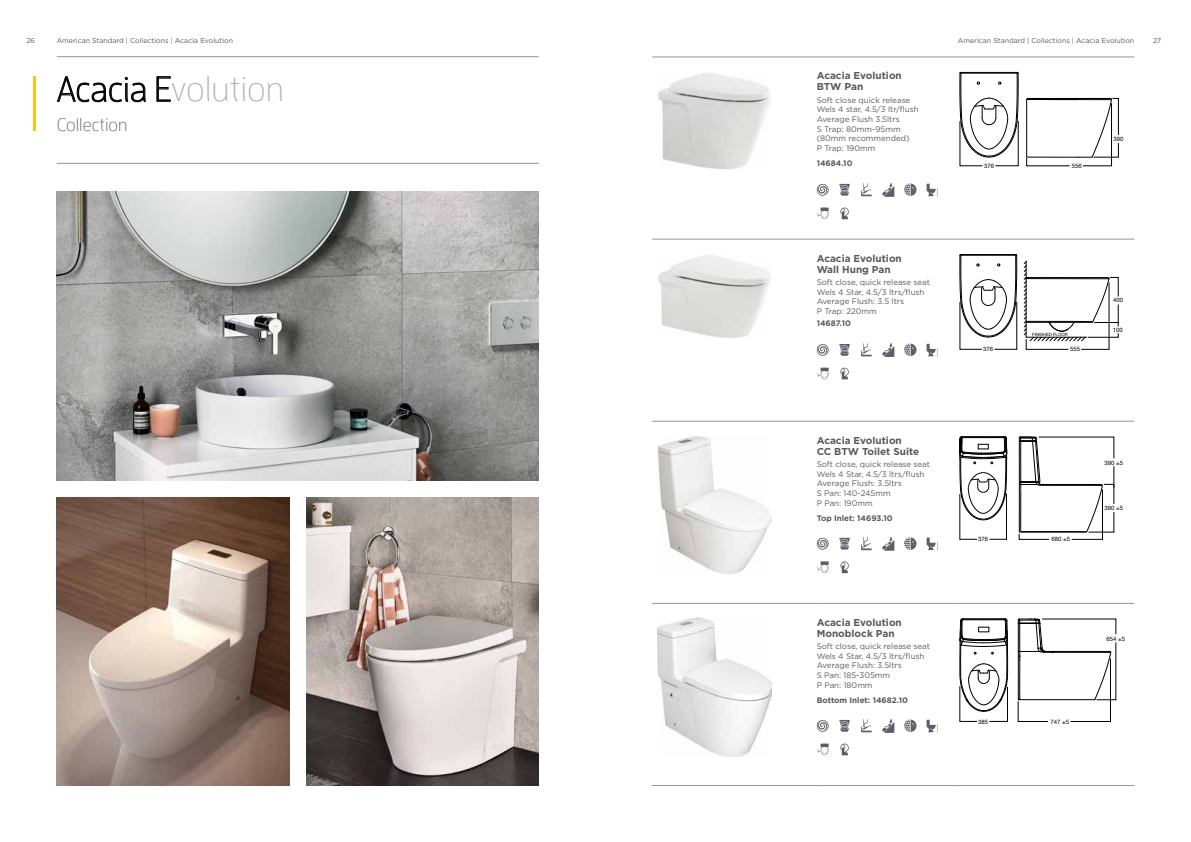
<style>
.page{position:relative;width:1191px;height:842px;background:#fff}
.page>*{position:absolute;margin:0;border:0;box-sizing:border-box;transform-origin:0 0}
.t1{font:300 35px "Enzo Offc";color:#b3b4b2}
.t2{font:300 18px "Enzo Offc";color:#58595b}
.t3{font:700 10px/11px "Gotham";color:#58595b}
.t4{font:8px/9.6px "Gotham";color:#58595b}
.t5{font:700 8px "Gotham";color:#58595b}
.t6{font:7px "Gotham";color:#58595b}
.t7{font:6px "Helvetica Neue";color:#000}
.t8{font:4.4px "Helvetica Neue";color:#000}
.s1{color:#000}
</style>
<div class="page">
<img style="left:57px;top:192px;width:482px;height:288px">
<img style="left:306px;top:497px;width:233px;height:288px">
<img style="left:57px;top:497px;width:232px;height:288px">
<hr style="left:57px;top:56px;width:482px;height:1px;background:#939598">
<hr style="left:57px;top:163px;width:482px;height:1px;background:#939598">
<hr style="left:34px;top:77px;width:2px;height:54px;background:#fac710">
<svg style="left:57px;top:76px;width:89px;height:26px"></svg>
<svg style="left:156px;top:76px;width:15px;height:26px"></svg>
<hr style="left:652px;top:57px;width:164px;height:1px;background:#939598">
<hr style="left:816px;top:57px;width:142px;height:1px;background:#939598">
<hr style="left:958px;top:57px;width:176px;height:1px;background:#939598">
<hr style="left:652px;top:239px;width:164px;height:1px;background:#939598">
<hr style="left:816px;top:239px;width:142px;height:1px;background:#939598">
<hr style="left:958px;top:239px;width:176px;height:1px;background:#939598">
<hr style="left:652px;top:421px;width:164px;height:1px;background:#939598">
<hr style="left:816px;top:421px;width:142px;height:1px;background:#939598">
<hr style="left:958px;top:421px;width:176px;height:1px;background:#939598">
<hr style="left:652px;top:603px;width:164px;height:1px;background:#939598">
<hr style="left:816px;top:603px;width:142px;height:1px;background:#939598">
<hr style="left:958px;top:603px;width:176px;height:1px;background:#939598">
<hr style="left:652px;top:785px;width:164px;height:1px;background:#939598">
<hr style="left:816px;top:785px;width:142px;height:1px;background:#939598">
<hr style="left:958px;top:785px;width:176px;height:1px;background:#939598">
<img style="left:658px;top:72px;width:112px;height:97px">
<svg style="left:817px;top:208px;width:11px;height:11px"></svg>
<svg style="left:817px;top:184px;width:11px;height:12px"></svg>
<svg style="left:839px;top:184px;width:10px;height:12px"></svg>
<svg style="left:861px;top:183px;width:10px;height:13px"></svg>
<svg style="left:882px;top:183px;width:12px;height:14px"></svg>
<svg style="left:904px;top:184px;width:12px;height:12px"></svg>
<svg style="left:926px;top:183px;width:11px;height:13px"></svg>
<svg style="left:840px;top:208px;width:8px;height:11px"></svg>
<svg style="left:1026px;top:98px;width:92px;height:68px"></svg>
<svg style="left:959px;top:72px;width:59px;height:94px"></svg>
<img style="left:658px;top:255px;width:113px;height:83px">
<svg style="left:817px;top:368px;width:11px;height:11px"></svg>
<svg style="left:817px;top:344px;width:11px;height:12px"></svg>
<svg style="left:839px;top:344px;width:10px;height:12px"></svg>
<svg style="left:861px;top:343px;width:10px;height:13px"></svg>
<svg style="left:882px;top:343px;width:12px;height:14px"></svg>
<svg style="left:904px;top:344px;width:12px;height:12px"></svg>
<svg style="left:926px;top:343px;width:11px;height:13px"></svg>
<svg style="left:840px;top:368px;width:8px;height:11px"></svg>
<svg style="left:959px;top:254px;width:58px;height:95px"></svg>
<svg style="left:1023px;top:261px;width:96px;height:89px"></svg>
<img style="left:658px;top:436px;width:113px;height:138px">
<svg style="left:817px;top:561px;width:11px;height:12px"></svg>
<svg style="left:817px;top:538px;width:11px;height:11px"></svg>
<svg style="left:839px;top:538px;width:10px;height:11px"></svg>
<svg style="left:861px;top:537px;width:10px;height:13px"></svg>
<svg style="left:882px;top:537px;width:12px;height:14px"></svg>
<svg style="left:904px;top:537px;width:12px;height:13px"></svg>
<svg style="left:926px;top:537px;width:11px;height:13px"></svg>
<svg style="left:840px;top:561px;width:8px;height:12px"></svg>
<svg style="left:959px;top:436px;width:48px;height:103px"></svg>
<svg style="left:1018px;top:436px;width:96px;height:104px"></svg>
<img style="left:658px;top:617px;width:113px;height:140px">
<svg style="left:817px;top:743px;width:11px;height:12px"></svg>
<svg style="left:817px;top:720px;width:11px;height:12px"></svg>
<svg style="left:839px;top:720px;width:10px;height:12px"></svg>
<svg style="left:861px;top:719px;width:10px;height:13px"></svg>
<svg style="left:882px;top:719px;width:12px;height:14px"></svg>
<svg style="left:904px;top:719px;width:12px;height:13px"></svg>
<svg style="left:926px;top:719px;width:11px;height:13px"></svg>
<svg style="left:840px;top:743px;width:8px;height:12px"></svg>
<svg style="left:1017px;top:618px;width:99px;height:104px"></svg>
<svg style="left:959px;top:618px;width:49px;height:104px"></svg>
<p class="t6" style="left:26px;top:37px;width:10px">26</p>
<p class="t6" style="left:57px;top:37px;width:178px">American Standard | Collections | Acacia Evolution</p>
<p class="t6" style="left:958px;top:37px;width:178px">American Standard | Collections | Acacia Evolution</p>
<p class="t6" style="left:1153px;top:37px;width:10px">27</p>
<h1 class="t1" style="left:57px;top:69px;width:229px"><span class="s1">Acacia E</span>volution</h1>
<p class="t3" style="left:816px;top:70px;width:87px">Acacia Evolution<br>BTW Pan</p>
<p class="t4" style="left:816px;top:95px;width:104px">Soft close quick release<br>Wels 4 star, 4.5/3 ltr/flush<br>Average Flush 3.5ltrs<br>S Trap: 80mm-95mm (80mm recommended)<br>P Trap: 190mm</p>
<p class="t5" style="left:816px;top:158px;width:37px">14684.10</p>
<p class="t7" style="left:1071px;top:162px;width:12px">556</p>
<h2 class="t2" style="left:57px;top:114px;width:72px">Collection</h2>
<p class="t7" style="left:984px;top:162px;width:12px">376</p>
<p class="t7" style="left:1113px;top:136px;width:12px">390</p>
<p class="t3" style="left:816px;top:252px;width:87px">Acacia Evolution<br>Wall Hung Pan</p>
<p class="t4" style="left:816px;top:277px;width:115px">Soft close, quick release seat<br>Wels 4 Star, 4.5/3 ltrs/flush<br>Average Flush: 3.5 ltrs<br>P Trap: 220mm</p>
<p class="t5" style="left:816px;top:318px;width:36px">14687.10</p>
<p class="t3" style="left:816px;top:435px;width:104px">Acacia Evolution<br>CC BTW Toilet Suite</p>
<p class="t4" style="left:816px;top:459px;width:115px">Soft close, quick release seat<br>Wels 4 Star, 4.5/3 ltrs/flush<br>Average Flush: 3.5ltrs<br>S Pan: 140-245mm<br>P Pan: 190mm</p>
<p class="t5" style="left:816px;top:513px;width:77px">Top Inlet: 14693.10</p>
<p class="t3" style="left:816px;top:617px;width:87px">Acacia Evolution<br>Monoblock Pan</p>
<p class="t4" style="left:816px;top:641px;width:115px">Soft close, quick release seat<br>Wels 4 Star, 4.5/3 ltrs/flush<br>Average Flush: 3.5ltrs<br>S Pan: 185-305mm<br>P Pan: 180mm</p>
<p class="t5" style="left:816px;top:695px;width:93px">Bottom Inlet: 14682.10</p>
<p class="t8" style="left:1032px;top:332px;width:37px">FINISHED FLOOR</p>
<p class="t7" style="left:983px;top:346px;width:12px">376</p>
<p class="t7" style="left:1070px;top:346px;width:12px">555</p>
<p class="t7" style="left:1113px;top:297px;width:12px">400</p>
<p class="t7" style="left:1112px;top:326px;width:12px">100</p>
<p class="t7" style="left:978px;top:536px;width:12px">376</p>
<p class="t7" style="left:1051px;top:536px;width:20px">680 ±5</p>
<p class="t7" style="left:1104px;top:459px;width:20px">390 ±5</p>
<p class="t7" style="left:1104px;top:505px;width:20px">390 ±5</p>
<p class="t7" style="left:978px;top:718px;width:12px">385</p>
<p class="t7" style="left:1050px;top:718px;width:20px">747 ±5</p>
<p class="t7" style="left:1106px;top:635px;width:20px">654 ±5</p>
</div>
